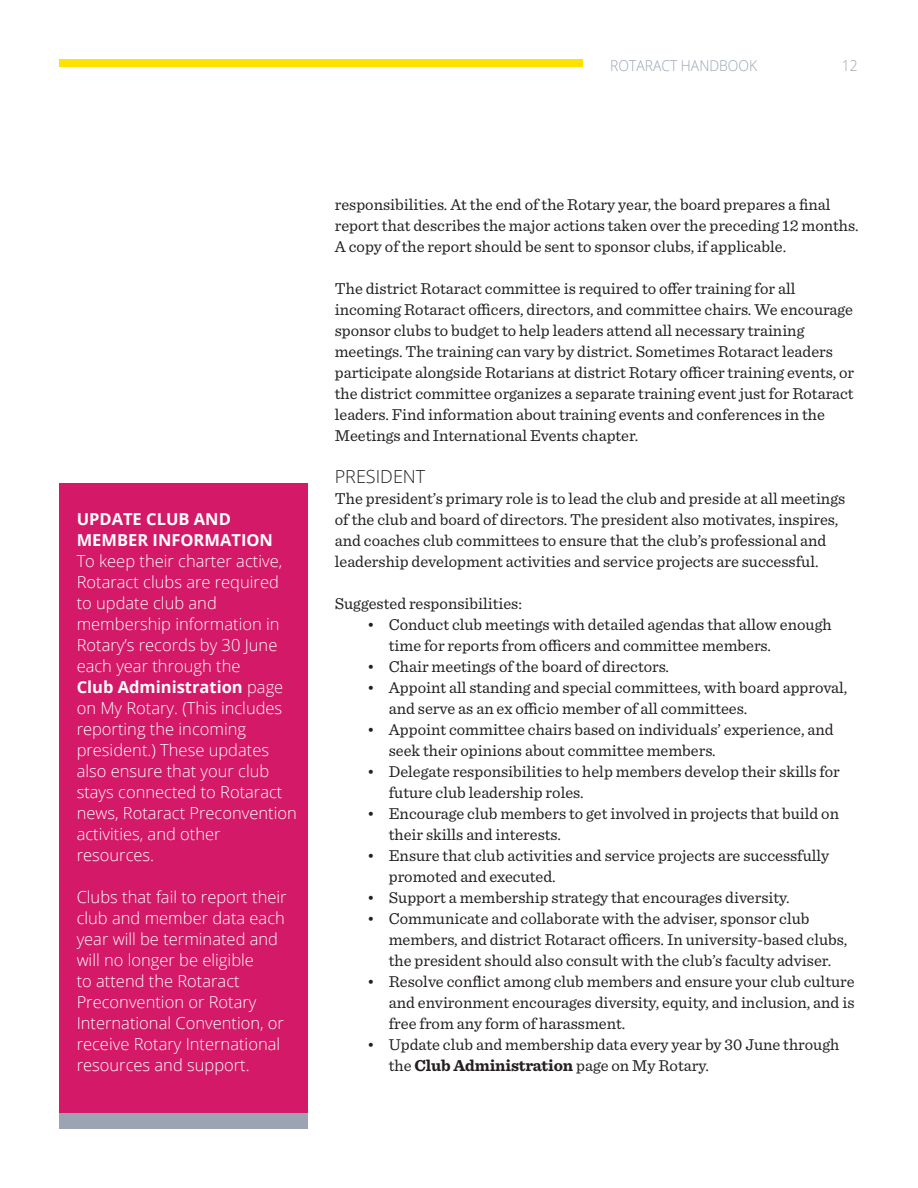
<style>
.page{position:relative;width:918px;height:1188px;background:#fff}
.page>*{position:absolute;margin:0;border:0;box-sizing:border-box;transform-origin:0 0}
.t1{font:300 18px "Open Sans";color:#231f20}
.t2{font:16.5px/21px "Sentinel";color:#231f20}
.t3{font:300 16.5px/21px "Open Sans";color:#fff}
.t4{font:700 16.5px/21px "Open Sans";color:#fff}
.t5{font:300 14.85px "Open Sans";color:#9aa4b3;scale:.93 1}
.s1{font-weight:700}
</style>
<div class="page">
<div style="left:59px;top:59px;width:524px;height:8px;background:#ffe201"></div>
<div style="left:59px;top:1113px;width:249px;height:16px;background:#9aa4b3"></div>
<div style="left:59px;top:483px;width:249px;height:630px;background:#d41968"></div>
<p class="t5" style="left:610px;top:55px;width:160px">ROTARACT HANDBOOK</p>
<p class="t5" style="left:842px;top:55px;width:19px">12</p>
<p class="t4" style="left:77px;top:508px;width:198px">UPDATE CLUB AND<br>MEMBER INFORMATION</p>
<p class="t3" style="left:77px;top:550px;width:222px">To keep their charter active,<br>Rotaract clubs are required to update club and membership information in<br>Rotary’s records by 30 June each year through the<br><span class="s1">Club Administration</span> page on My Rotary. (This includes reporting the incoming president.) These updates also ensure that your club stays connected to Rotaract news, Rotaract Preconvention activities, and other resources.</p>
<p class="t3" style="left:77px;top:886px;width:211px">Clubs that fail to report their club and member data each year will be terminated and will no longer be eligible<br>to attend the Rotaract<br>Preconvention or Rotary<br>International Convention, or receive Rotary International resources and support.</p>
<p class="t2" style="left:335px;top:193px;width:525px">responsibilities. At the end of the Rotary year, the board prepares a final report that describes the major actions taken over the preceding 12 months.<br>A copy of the report should be sent to sponsor clubs, if applicable.</p>
<p class="t2" style="left:335px;top:277px;width:521px">The district Rotaract committee is required to offer training for all incoming Rotaract officers, directors, and committee chairs. We encourage sponsor clubs to budget to help leaders attend all necessary training meetings. The training can vary by district. Sometimes Rotaract leaders participate alongside Rotarians at district Rotary officer training events, or the district committee organizes a separate training event just for Rotaract leaders. Find information about training events and conferences in the Meetings and International Events chapter.</p>
<p class="t1" style="left:335px;top:464px;width:92px">PRESIDENT</p>
<p class="t2" style="left:335px;top:487px;width:512px">The president’s primary role is to lead the club and preside at all meetings of the club and board of directors. The president also motivates, inspires, and coaches club committees to ensure that the club’s professional and leadership development activities and service projects are successful.</p>
<p class="t2" style="left:335px;top:592px;width:189px">Suggested responsibilities:</p>
<p class="t2" style="left:389px;top:613px;width:444px;text-indent:-22px">• Conduct club meetings with detailed agendas that allow enough time for reports from officers and committee members.</p>
<p class="t2" style="left:367px;top:655px;width:303px">• Chair meetings of the board of directors.</p>
<p class="t2" style="left:389px;top:676px;width:460px;text-indent:-22px">• Appoint all standing and special committees, with board approval, and serve as an ex officio member of all committees.</p>
<p class="t2" style="left:389px;top:718px;width:446px;text-indent:-22px">• Appoint committee chairs based on individuals’ experience, and seek their opinions about committee members.</p>
<p class="t2" style="left:389px;top:760px;width:453px;text-indent:-22px">• Delegate responsibilities to help members develop their skills for future club leadership roles.</p>
<p class="t2" style="left:389px;top:802px;width:452px;text-indent:-22px">• Encourage club members to get involved in projects that build on their skills and interests.</p>
<p class="t2" style="left:389px;top:844px;width:442px;text-indent:-22px">• Ensure that club activities and service projects are successfully promoted and executed.</p>
<p class="t2" style="left:367px;top:886px;width:424px">• Support a membership strategy that encourages diversity.</p>
<p class="t2" style="left:389px;top:907px;width:460px;text-indent:-22px">• Communicate and collaborate with the adviser, sponsor club members, and district Rotaract officers. In university-based clubs, the president should also consult with the club’s faculty adviser.</p>
<p class="t2" style="left:389px;top:970px;width:467px;text-align:justify;text-indent:-22px">• Resolve conflict among club members and ensure your club culture and environment encourages diversity, equity, and inclusion, and is free from any form of harassment.</p>
<p class="t2" style="left:389px;top:1033px;width:452px;text-indent:-22px">• Update club and membership data every year by 30 June through the <span class="s1">Club Administration</span> page on My Rotary.</p>
</div>
